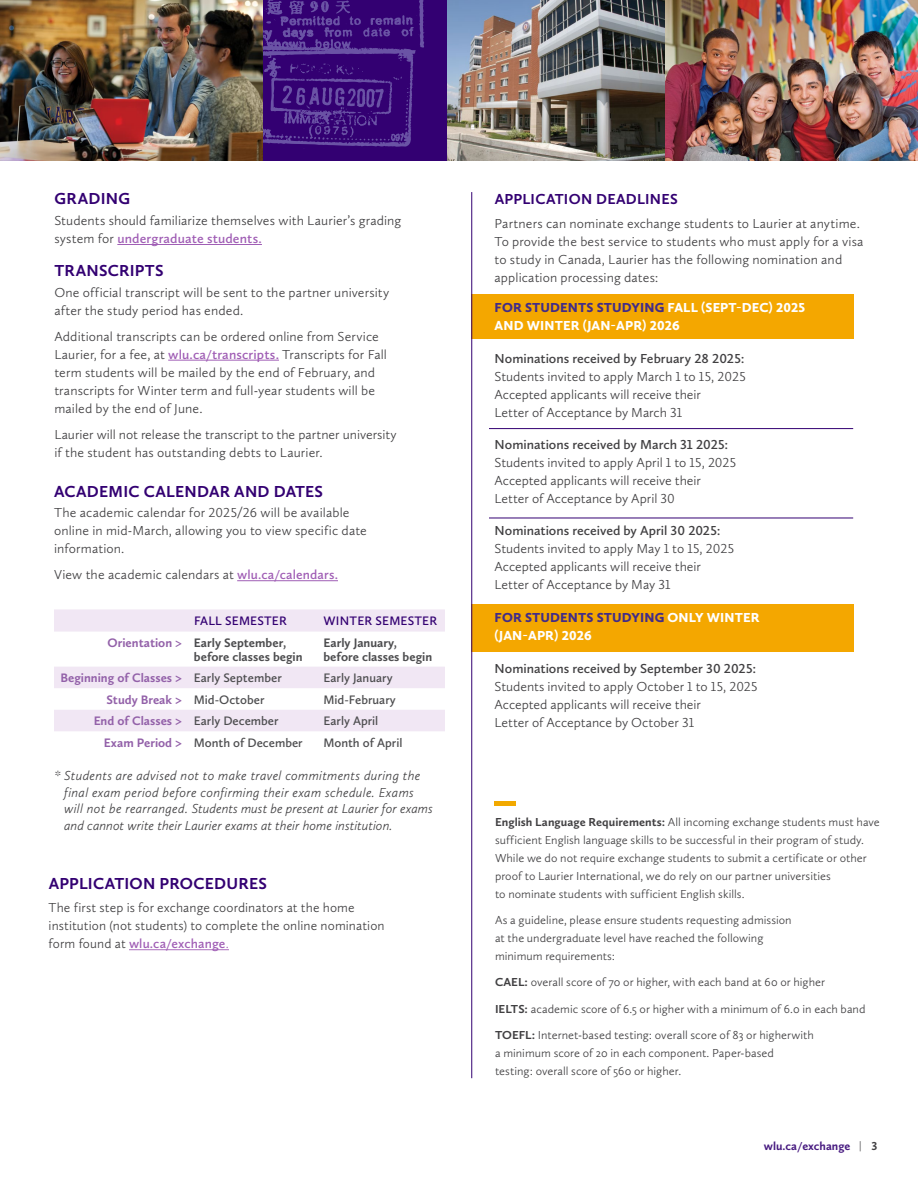
<style>
.page{position:relative;width:918px;height:1188px;background:#fff}
.page>*{position:absolute;margin:0;border:0;box-sizing:border-box;transform-origin:0 0}
.t1{font:700 16.5px "Calluna Sans";letter-spacing:.015em;color:#330072}
.t2{font:700 15px "Calluna Sans";letter-spacing:.02em;color:#330072}
.t3{font:300 13.5px/18px "Calluna Sans";letter-spacing:.005em;color:#414042}
.t4{font:italic 300 13.5px/16.5px "Calluna Sans";letter-spacing:.015em;color:#414042}
.t5{font:600 13.5px "Calluna Sans";color:#414042}
.t6{font:900 13.5px/18px "Calluna Sans";letter-spacing:.01em;color:#fff}
.t7{font:600 12.75px "Calluna Sans";color:#4d4d4f}
.t8{font:700 12.75px/13.5px "Calluna Sans";color:#4d4d4f}
.t9{font:700 12.75px "Calluna Sans";color:#9361a9}
.t10{font:600 12.75px "Calluna Sans";letter-spacing:.015em;color:#330072}
.t11{font:300 12px/18px "Calluna Sans";color:#414042}
.t12{font:700 12px "Calluna Sans";color:#471a80}
.s1{font-weight:600;color:#a05eb5}
.s2{color:#9361a9}
.s3{font-weight:900}
.s4{font-weight:600;color:#4d4d4f}
.s5{font-weight:700;color:#9361a9}
.s6{font-weight:900;color:#9361a9}
.s7{color:#aa6ebc}
.s8{color:#422c88}
.s9{font-weight:700}
.s10{font-weight:300;font-size:10.5px;color:#414042}
.s11{color:#414042}
</style>
<div class="page">
<div style="left:472px;top:294px;width:382px;height:45px;background:#f4a700"></div>
<div style="left:472px;top:604px;width:382px;height:48px;background:#f4a700"></div>
<img style="left:447px;top:0;width:471px;height:161px">
<img style="left:0;top:0;width:264px;height:161px">
<div style="left:264px;top:0;width:183px;height:161px;background:#330072"></div>
<svg style="left:264px;top:0;width:161px;height:147px"></svg>
<hr style="left:471px;top:192px;width:1px;height:886px;background:#330072">
<svg style="left:54px;top:609px;width:391px;height:122px;fill:#f1e7f4"></svg>
<hr style="left:117px;top:244px;width:145px;height:1px;background:#a05eb5">
<hr style="left:168px;top:360px;width:111px;height:1px;background:#a05eb5">
<hr style="left:237px;top:580px;width:101px;height:1px;background:#a05eb5">
<hr style="left:489px;top:428px;width:364px;height:1px;background:#330072">
<hr style="left:489px;top:518px;width:364px;height:1px;background:#330072">
<hr style="left:129px;top:949px;width:100px;height:1px;background:#aa6ebc">
<hr style="left:495px;top:802px;width:21px;height:4px;background:#f2a900">
<p class="t1" style="left:54px;top:189px;width:77px">GRADING</p>
<p class="t3" style="left:54px;top:211px;width:349px">Students should familiarize themselves with Laurier’s grading system for <span class="s1">undergraduate students.</span></p>
<p class="t1" style="left:54px;top:260px;width:111px">TRANSCRIPTS</p>
<p class="t3" style="left:54px;top:283px;width:336px">One official transcript will be sent to the partner university after the study period has ended.</p>
<p class="t3" style="left:54px;top:327px;width:334px">Additional transcripts can be ordered online from Service Laurier, for a fee, at <span class="s1">wlu.ca/transcripts.</span> Transcripts for Fall term students will be mailed by the end of February, and transcripts for Winter term and full-year students will be mailed by the end of June.</p>
<p class="t3" style="left:54px;top:425px;width:344px">Laurier will not release the transcript to the partner university if the student has outstanding debts to Laurier.</p>
<p class="t1" style="left:54px;top:481px;width:270px">ACADEMIC CALENDAR AND DATES</p>
<p class="t3" style="left:54px;top:504px;width:314px">The academic calendar for 2025/26 will be available online in mid-March, allowing you to view specific date information.</p>
<p class="t3" style="left:54px;top:566px;width:285px">View the academic calendars at <span class="s1">wlu.ca/calendars.</span></p>
<p class="t10" style="left:194px;top:613px;width:94px">FALL SEMESTER</p>
<p class="t10" style="left:324px;top:613px;width:115px">WINTER SEMESTER</p>
<p class="t8" style="left:194px;top:636px;width:110px;text-indent:-86px"><span class="s2">Orientation &gt;</span> Early September, before classes begin</p>
<p class="t8" style="left:324px;top:636px;width:110px">Early January, before classes begin</p>
<p class="t9" style="left:60px;top:670px;width:223px">Beginning of Classes <span class="s3">&gt;</span> <span class="s4">Early September</span></p>
<p class="t7" style="left:324px;top:670px;width:71px">Early January</p>
<p class="t7" style="left:107px;top:692px;width:159px"><span class="s5">Study Break</span> <span class="s6">&gt;</span> Mid-October</p>
<p class="t7" style="left:324px;top:692px;width:74px">Mid-February</p>
<p class="t7" style="left:94px;top:713px;width:186px"><span class="s5">End of Classes</span> <span class="s6">&gt;</span> Early December</p>
<p class="t7" style="left:324px;top:713px;width:56px">Early April</p>
<p class="t7" style="left:104px;top:735px;width:200px"><span class="s5">Exam Period</span> <span class="s6">&gt;</span> Month of December</p>
<p class="t7" style="left:324px;top:735px;width:80px">Month of April</p>
<p class="t4" style="left:64px;top:768px;width:370px;text-indent:-10px">* Students are advised not to make travel commitments during the final exam period before confirming their exam schedule. Exams will not be rearranged. Students must be present at Laurier for exams and cannot write their Laurier exams at their home institution.</p>
<p class="t1" style="left:49px;top:873px;width:220px">APPLICATION PROCEDURES</p>
<p class="t3" style="left:49px;top:899px;width:338px">The first step is for exchange coordinators at the home institution (not students) to complete the online nomination form found at <span class="s1">wlu.ca/exchange</span><span class="s7">.</span></p>
<p class="t2" style="left:495px;top:190px;width:185px">APPLICATION DEADLINES</p>
<p class="t3" style="left:495px;top:214px;width:371px">Partners can nominate exchange students to Laurier at anytime.<br>To provide the best service to students who must apply for a visa to study in Canada, Laurier has the following nomination and application processing dates:</p>
<p class="t6" style="left:495px;top:298px;width:312px"><span class="s8">FOR STUDENTS STUDYING</span> FALL (SEPT-DEC) 2025<br>AND WINTER (JAN-APR) 2026</p>
<p class="t5" style="left:495px;top:350px;width:252px">Nominations received by February 28 2025:</p>
<p class="t3" style="left:495px;top:367px;width:253px">Students invited to apply March 1 to 15, 2025<br>Accepted applicants will receive their<br>Letter of Acceptance by March 31</p>
<p class="t5" style="left:495px;top:436px;width:235px">Nominations received by March 31 2025:</p>
<p class="t3" style="left:495px;top:453px;width:243px">Students invited to apply April 1 to 15, 2025<br>Accepted applicants will receive their<br>Letter of Acceptance by April 30</p>
<p class="t5" style="left:495px;top:522px;width:228px">Nominations received by April 30 2025:</p>
<p class="t3" style="left:495px;top:539px;width:241px">Students invited to apply May 1 to 15, 2025<br>Accepted applicants will receive their<br>Letter of Acceptance by May 31</p>
<p class="t6" style="left:495px;top:609px;width:266px"><span class="s8">FOR STUDENTS STUDYING</span> ONLY WINTER (JAN-APR) 2026</p>
<p class="t5" style="left:495px;top:661px;width:263px">Nominations received by September 30 2025:</p>
<p class="t3" style="left:495px;top:678px;width:265px">Students invited to apply October 1 to 15, 2025<br>Accepted applicants will receive their<br>Letter of Acceptance by October 31</p>
<p class="t11" style="left:495px;top:813px;width:386px"><span class="s9">English Language Requirements:</span> All incoming exchange students must have sufficient English language skills to be successful in their program of study.<br>While we do not require exchange students to submit a certificate or other proof to Laurier International, we do rely on our partner universities<br>to nominate students with sufficient English skills.</p>
<p class="t11" style="left:495px;top:911px;width:298px">As a guideline, please ensure students requesting admission at the undergraduate level have reached the following minimum requirements:</p>
<p class="t11" style="left:495px;top:969px;width:372px;line-height:26.1px"><span class="s9">CAEL:</span> overall score of 70 or higher, with each band at 60 or higher<br><span class="s9">IELTS:</span> academic score of 6.5 or higher with a minimum of 6.0 in each band<br><span class="s9">TOEFL:</span> Internet-based testing: overall score of 83 or higherwith</p>
<p class="t11" style="left:495px;top:1043px;width:281px">a minimum score of 20 in each component. Paper-based testing: overall score of 560 or higher.</p>
<p class="t12" style="left:764px;top:1139px;width:115px">wlu.ca/exchange <span class="s10">|</span> <span class="s11">3</span></p>
</div>
